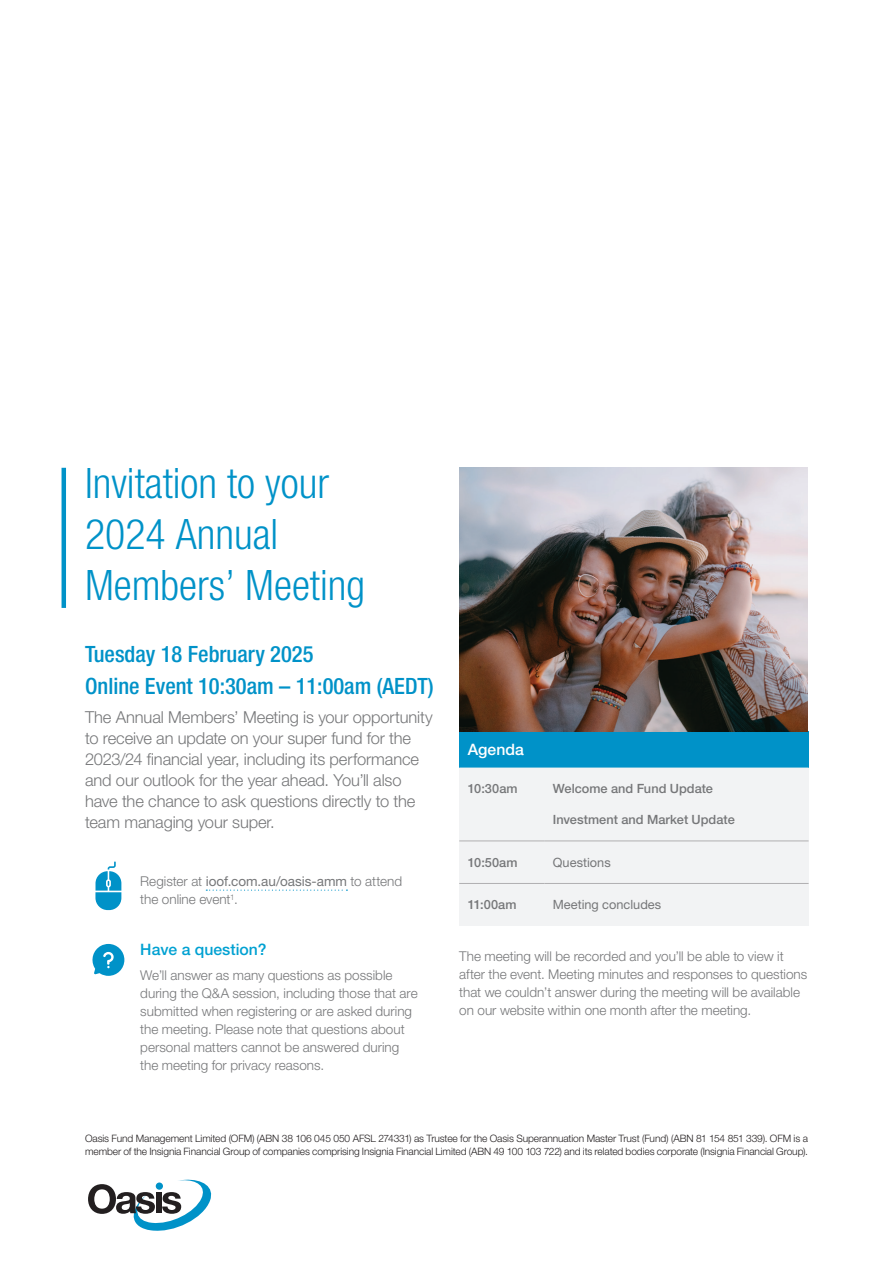
<style>
.page{position:relative;width:893px;height:1263px;background:#fff}
.page>*{position:absolute;margin:0;border:0;box-sizing:border-box;transform-origin:0 0}
._00_Main_Header{font:300 condensed 42px/51px "Helvetica Neue LT Std";color:#0092c8}
._01_Subhead_1{font:500 condensed 22.5px "Helvetica Neue LT Std";color:#0092c8}
._07_Body_Text{font:300 16.5px/21px "Helvetica Neue LT Std";letter-spacing:-.01em;color:#767779}
._03_Subhead_3{font:500 15.75px "Helvetica Neue LT Std";color:#00a1d2}
._03_Subhead_3-2{font:500 15.75px "Helvetica Neue LT Std";color:#fff}
._07_Body_Text-2{font:300 13.5px/18px "Helvetica Neue LT Std";color:#767779}
._03_Table_Body_Text{font:500 12.75px "Helvetica Neue LT Std";letter-spacing:.005em;color:#767779}
._03_Table_Body_Text-2{font:12.75px "Helvetica Neue LT Std";color:#767779}
._00_Disclaimer{font:300 10.2px/13.5px "Helvetica Neue LT Std";letter-spacing:-.01em;color:#231f20}
.s1{font-weight:400}
</style>
<div class="page">
<svg style="left:95px;top:861px;width:26px;height:49px"></svg>
<svg style="left:206px;top:889px;width:141px;height:2px"></svg>
<svg style="left:92px;top:944px;width:32px;height:32px"></svg>
<div style="left:459px;top:731px;width:350px;height:36px;background:#0092c8"></div>
<div style="left:459px;top:767px;width:350px;height:159px;background:#f2f3f4"></div>
<hr style="left:459px;top:841px;width:85px;height:1px;background:#b0afb1">
<hr style="left:544px;top:841px;width:265px;height:1px;background:#b0afb1">
<hr style="left:459px;top:883px;width:85px;height:1px;background:#b0afb1">
<hr style="left:544px;top:883px;width:265px;height:1px;background:#b0afb1">
<img style="left:459px;top:468px;width:349px;height:263px">
<hr style="left:62px;top:468px;width:4px;height:140px;background:#0092c8">
<svg style="left:88px;top:1180px;width:123px;height:51px"></svg>
<div style="left:156px;top:1182px;width:7px;height:8px;background:#0092c8;border-radius:50%"></div>
<p class="_00_Main_Header" style="left:85px;top:457px;width:281px">Invitation to your<br>2024 Annual<br>Members’ Meeting</p>
<p class="_01_Subhead_1" style="left:85px;top:641px;width:230px">Tuesday 18 February 2025</p>
<p class="_01_Subhead_1" style="left:85px;top:672px;width:350px">Online Event 10:30am – 11:00am (AEDT)</p>
<p class="_07_Body_Text" style="left:85px;top:706px;width:349px">The Annual Members’ Meeting is your opportunity to receive an update on your super fund for the 2023/24 financial year, including its performance and our outlook for the year ahead. You’ll also have the chance to ask questions directly to the team managing your super.</p>
<p class="_07_Body_Text-2" style="left:140px;top:872px;width:263px">Register at <span class="s1">ioof.com.au/oasis-amm</span> to attend the online event<sup>1</sup>.</p>
<p class="_03_Subhead_3" style="left:140px;top:940px;width:128px">Have a question?</p>
<p class="_07_Body_Text-2" style="left:140px;top:965px;width:279px">We’ll answer as many questions as possible during the Q&amp;A session, including those that are submitted when registering or are asked during the meeting. Please note that questions about personal matters cannot be answered during the meeting for privacy reasons.</p>
<p class="_03_Subhead_3-2" style="left:468px;top:740px;width:58px">Agenda</p>
<p class="_03_Table_Body_Text" style="left:468px;top:781px;width:51px">10:30am</p>
<p class="_03_Table_Body_Text" style="left:553px;top:781px;width:162px">Welcome and Fund Update</p>
<p class="_03_Table_Body_Text" style="left:553px;top:811px;width:184px">Investment and Market Update</p>
<p class="_03_Table_Body_Text" style="left:468px;top:855px;width:51px">10:50am</p>
<p class="_03_Table_Body_Text-2" style="left:553px;top:855px;width:59px">Questions</p>
<p class="_03_Table_Body_Text" style="left:468px;top:897px;width:50px">11:00am</p>
<p class="_03_Table_Body_Text-2" style="left:553px;top:897px;width:110px">Meeting concludes</p>
<p class="_07_Body_Text-2" style="left:459px;top:947px;width:349px">The meeting will be recorded and you’ll be able to view it after the event. Meeting minutes and responses to questions that we couldn’t answer during the meeting will be available on our website within one month after the meeting.</p>
<p class="_00_Disclaimer" style="left:85px;top:1131px;width:724px">Oasis Fund Management Limited (OFM) (ABN 38 106 045 050 AFSL 274331) as Trustee for the Oasis Superannuation Master Trust (Fund) (ABN 81 154 851 339). OFM is a member of the Insignia Financial Group of companies comprising Insignia Financial Limited (ABN 49 100 103 722) and its related bodies corporate (Insignia Financial Group).</p>
</div>
